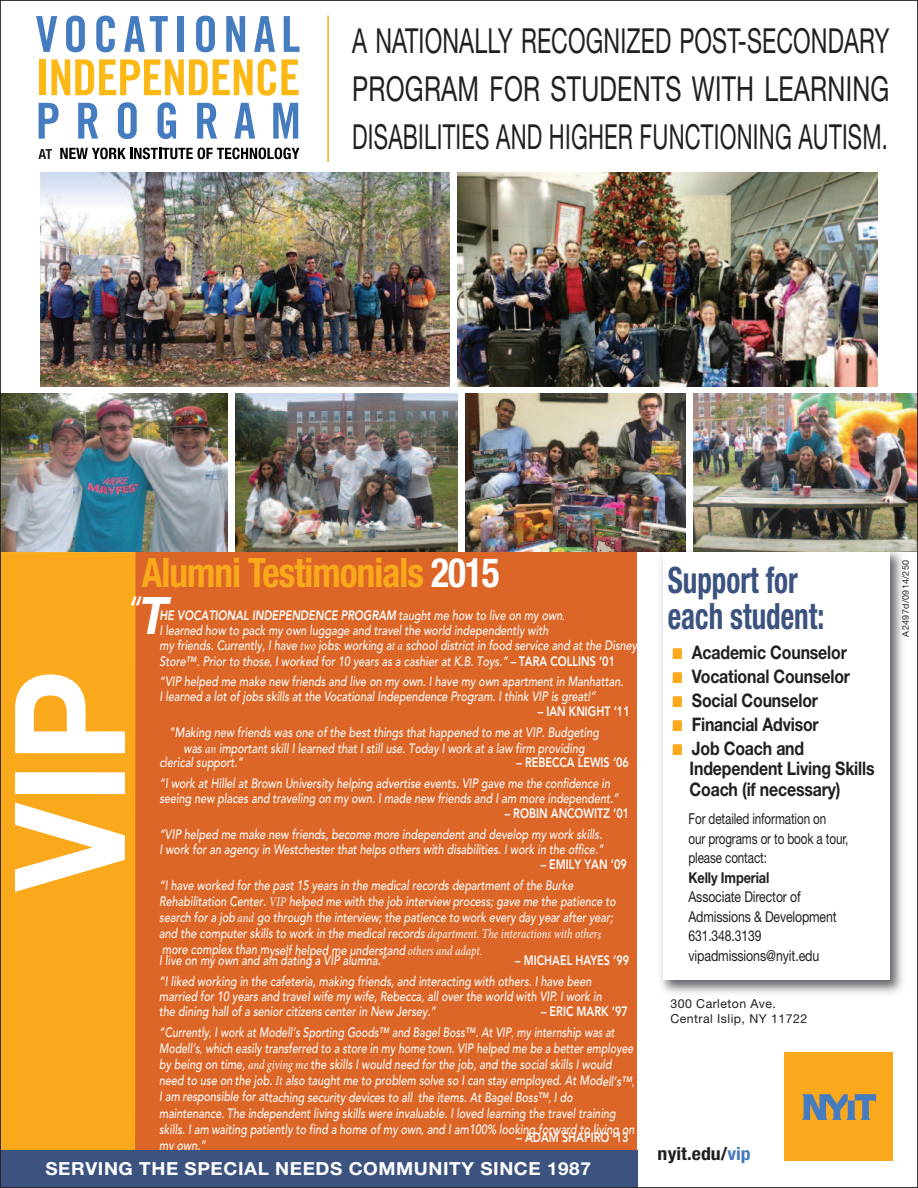
<style>
.page{position:relative;width:918px;height:1188px;background:#fff}
.page>*{position:absolute;margin:0;border:0;box-sizing:border-box;transform-origin:0 0}
.t1{font:700 153.9px "Helvetica Neue LT Std";color:#fff;scale:.9 1}
.t2{font:italic 700 51.75px "Helvetica Neue LT Std";color:#fff;scale:.9 1}
.t3{font:700 condensed 40.5px "Helvetica Neue LT Std";letter-spacing:-.025em;color:#f9a91b;scale:.92 1}
.t4{font:700 condensed 36.3px/36px "Helvetica Neue LT Std";color:#3c5380;scale:.8 1}
.t5{font:italic 500 36px "Avenir LT Std";color:#fff;scale:.8 1}
.t6{font:34.5px/48px "Helvetica Neue LT Std";letter-spacing:.01em;color:#231f20;text-align:justify;scale:.67 1}
.t7{font:700 18.6px/20.2px "Helvetica Neue LT Std";letter-spacing:-.01em;color:#231f20;scale:.85 1}
.t8{font:700 18px "Helvetica Neue LT Std";letter-spacing:.03em;color:#fff;scale:1.05 1}
.t9{font:700 condensed 18px "Helvetica Neue LT Std";color:#231f20;scale:1.1 1}
.t10{font:15px/19.5px "Helvetica Neue LT Std";letter-spacing:-.01em;color:#231f20;scale:.82 1}
.t11{font:15px/19.5px "Helvetica Neue LT Std";letter-spacing:-.01em;color:#231f20;scale:.78 1}
.t12{font:700 15px "Helvetica Neue LT Std";letter-spacing:-.01em;color:#231f20;scale:.85 1}
.t13{font:italic 500 13.5px/15px "Avenir LT Std";color:#fff;scale:.8 1}
.t14{font:italic 500 13.5px/16.2px "Avenir LT Std";color:#fff;scale:.78 1}
.t15{font:800 13.5px "Avenir LT Std";color:#fff;scale:.8 1}
.t16{font:12.3px/15px "Helvetica Neue LT Std";letter-spacing:.035em;color:#231f20}
.t17{font:9px "Helvetica Neue LT Std";letter-spacing:.035em;color:#231f20}
.s1{color:#fff}
.s2{font-weight:800}
.s3{font-family:"Minion Pro";font-weight:400}
.s4{font-weight:800;font-style:normal}
.s5{color:#f9a91b}
.s6{color:#467cbf}
</style>
<div class="page">
<img style="left:657px;top:545px;width:252px;height:448px">
<div style="left:663px;top:552px;width:226px;height:428px;background:#fff"></div>
<div style="left:134px;top:552px;width:503px;height:603px;background:#dc6627"></div>
<img style="left:458px;top:173px;width:420px;height:213px">
<img style="left:40px;top:172px;width:410px;height:214px">
<div style="left:0;top:552px;width:136px;height:604px;background:#f9a91b"></div>
<div style="left:0;top:1150px;width:638px;height:38px;background:#3c5380"></div>
<hr style="left:327px;top:16px;width:2px;height:146px;background:#f9a91b">
<div style="left:785px;top:1052px;width:108px;height:108px;background:#f9a91b"></div>
<svg style="left:802px;top:1094px;width:74px;height:26px"></svg>
<svg style="left:36px;top:16px;width:21px;height:36px"></svg>
<svg style="left:66px;top:16px;width:19px;height:36px"></svg>
<svg style="left:96px;top:16px;width:19px;height:36px"></svg>
<svg style="left:124px;top:16px;width:44px;height:36px"></svg>
<div style="left:178px;top:16px;width:6px;height:36px;background:#457bbf"></div>
<svg style="left:196px;top:16px;width:19px;height:36px"></svg>
<svg style="left:226px;top:16px;width:19px;height:36px"></svg>
<svg style="left:254px;top:16px;width:21px;height:36px"></svg>
<svg style="left:284px;top:16px;width:16px;height:36px"></svg>
<div style="left:39px;top:59px;width:7px;height:36px;background:#fcb814"></div>
<svg style="left:51px;top:59px;width:248px;height:37px"></svg>
<svg style="left:39px;top:103px;width:20px;height:36px"></svg>
<svg style="left:78px;top:103px;width:20px;height:36px"></svg>
<svg style="left:118px;top:102px;width:19px;height:37px"></svg>
<svg style="left:158px;top:102px;width:18px;height:37px"></svg>
<svg style="left:197px;top:103px;width:20px;height:36px"></svg>
<svg style="left:234px;top:103px;width:21px;height:36px"></svg>
<svg style="left:273px;top:103px;width:25px;height:36px"></svg>
<svg style="left:60px;top:148px;width:240px;height:11px"></svg>
<svg style="left:38px;top:149px;width:14px;height:10px"></svg>
<img style="left:235px;top:450px;width:223px;height:101px">
<img style="left:235px;top:423px;width:223px;height:27px">
<img style="left:40px;top:173px;width:409px;height:38px">
<img style="left:235px;top:394px;width:223px;height:29px">
<img style="left:465px;top:394px;width:220px;height:157px">
<img style="left:694px;top:394px;width:222px;height:157px">
<img style="left:2px;top:394px;width:226px;height:157px">
<h3 class="t6" style="left:352px;top:20px;width:803px">A NATIONALLY RECOGNIZED POST-SECONDARY PROGRAM FOR STUDENTS WITH LEARNING DISABILITIES AND HIGHER FUNCTIONING AUTISM.</h3>
<h3 class="t3" style="left:142px;top:558px;width:391px">Alumni Testimonials <span class="s1">2015</span></h3>
<p class="t13" style="left:159px;top:608px;width:599px;line-height:15.5px"><span class="s2">HE VOCATIONAL INDEPENDENCE PROGRAM</span> taught me how to live on my own<span class="s3">.<br></span>I learned how to pack my own luggage and travel the world independently with<br>my friends. Currently, I have <span class="s3">two</span> jobs<span class="s3">:</span> working a<span class="s3">t a</span> school district in food service and at the Disney Store™. Prior to those<span class="s3">,</span> I worked for 10 years as a cashier at K.B. Toys.” <span class="s4">– TARA COLLINS ‘01</span></p>
<p class="t13" style="left:159px;top:675px;width:581px">“VIP helped me make new friends and live on my own. I have my own apartment in Manhattan.<br>I learned a lot of jobs skills at the Vocational Independence Program. I think VIP is great!”</p>
<p class="t15" style="left:538px;top:706px;width:116px">– IAN KNIGHT ‘11</p>
<p class="t13" style="left:169px;top:725px;width:539px;line-height:16.2px;text-align:center">“Making new friends was one of the best things that happened to me at VIP. Budgeting was <span class="s3">an</span> important skill I learned that I still use. Today I work at a law firm providing</p>
<p class="t13" style="left:159px;top:756px;width:106px">clerical support.”</p>
<p class="t15" style="left:516px;top:757px;width:142px">– REBECCA LEWIS ‘06</p>
<p class="t13" style="left:159px;top:777px;width:576px">“I work at Hillel at Brown University helping advertise events. VIP gave me the confidence in seeing new places and traveling on my own. I made new friends and I am more independent.”</p>
<p class="t15" style="left:505px;top:808px;width:157px">– ROBIN ANCOWITZ ‘01</p>
<p class="t13" style="left:159px;top:828px;width:557px">“VIP helped me make new friends, become more independent and develop my work skills.<br>I work for an agency in Westchester that helps others with disabilities. I work in the office.”</p>
<p class="t15" style="left:541px;top:859px;width:109px">– EMILY YAN ‘09</p>
<p class="t13" style="left:159px;top:878px;width:572px;line-height:16.2px">“I have worked for the past 15 years in the medical records department of the Burke Rehabilitation Center. <span class="s3">VIP</span> helped me with the job interview process; gave me the patience to search for a job <span class="s3">and</span> go through the interview; the patience to work every day year after year; and the computer skills to work in the medical records <span class="s3">department. The interactions with others </span>more complex than myself helped me understand <span class="s3">others and adapt.</span></p>
<p class="t13" style="left:159px;top:954px;width:285px">I live on my own and am dating a VIP alumna.”</p>
<p class="t15" style="left:515px;top:955px;width:144px">– MICHAEL HAYES ‘99</p>
<p class="t13" style="left:159px;top:975px;width:555px">“I liked working in the cafeteria, making friends, and interacting with others. I have been married for 10 years and travel wife my wife, Rebecca, all over the world with VIP. I work in the dining hall of a senior citizens center in New Jersey.”</p>
<h3 class="t5" style="left:127px;top:595px;width:20px">“</h3>
<h2 class="t2" style="left:140px;top:597px;width:33px">T</h2>
<h1 class="t1" style="left:15px;top:891px;width:246px;rotate:-90deg">VIP</h1>
<p class="t14" style="left:159px;top:1002px;width:602px;line-height:20.9px;text-indent:382px"><span class="s4">– ERIC MARK ‘97 </span>“Currently<span class="s3">,</span> I work at Modell’s Sporting Goods™ and Bagel Boss™. At VIP<span class="s3">,</span> my internship was at</p>
<p class="t14" style="left:159px;top:1041px;width:611px">Modell’s<span class="s3">,</span> which easily transferred to a store in my home town. VIP helped me be a better employee by being on time, <span class="s3">and giving me</span> the skills I would need for the job, and the social skills I would need to use on the job. <span class="s3">It</span> also taught me to problem solve so I can stay employed. At Modell’s™<span class="s3">, </span>I am responsible for attaching security devices to all the items. At Bagel Boss™<span class="s3">,</span> I do maintenance. The independent living skills were invaluable. I loved learning the travel training skills. I am waiting patiently to find a home of my own<span class="s3">,</span> and I am100% looking forward to living on my own.”</p>
<p class="t15" style="left:516px;top:1132px;width:142px">– ADAM SHAPIRO ‘13</p>
<h3 class="t8" style="left:45px;top:1163px;width:521px">SERVING THE SPECIAL NEEDS COMMUNITY SINCE 1987</h3>
<h3 class="t4" style="left:668px;top:565px;width:197px">Support for each student:</h3>
<h3 class="t7" style="left:673px;top:644px;width:206px"><span class="s5">■</span> Academic Counselor</h3>
<h3 class="t7" style="left:673px;top:668px;width:210px"><span class="s5">■</span> Vocational Counselor</h3>
<h3 class="t7" style="left:673px;top:692px;width:173px"><span class="s5">■</span> Social Counselor</h3>
<h3 class="t7" style="left:673px;top:716px;width:174px"><span class="s5">■</span> Financial Advisor</h3>
<h3 class="t7" style="left:690px;top:740px;width:219px;text-indent:-17px"><span class="s5">■</span> Job Coach and<br>Independent Living Skills<br>Coach (if necessary)</h3>
<p class="t11" style="left:689px;top:811px;width:207px">For detailed information on<br>our programs or to book a tour, please contact:</p>
<p class="t12" style="left:688px;top:872px;width:97px">Kelly Imperial</p>
<p class="t10" style="left:688px;top:889px;width:182px">Associate Director of<br>Admissions &amp; Development<br>631.348.3139 vipadmissions@nyit.edu</p>
<p class="t16" style="left:670px;top:997px;width:138px">300 Carleton Ave.<br>Central Islip, NY 11722</p>
<h3 class="t9" style="left:658px;top:1148px;width:86px">nyit.edu/<span class="s6">vip</span></h3>
<p class="t17" style="left:903px;top:637px;width:78px;rotate:-90deg">A2497d/0914/250</p>
</div>
